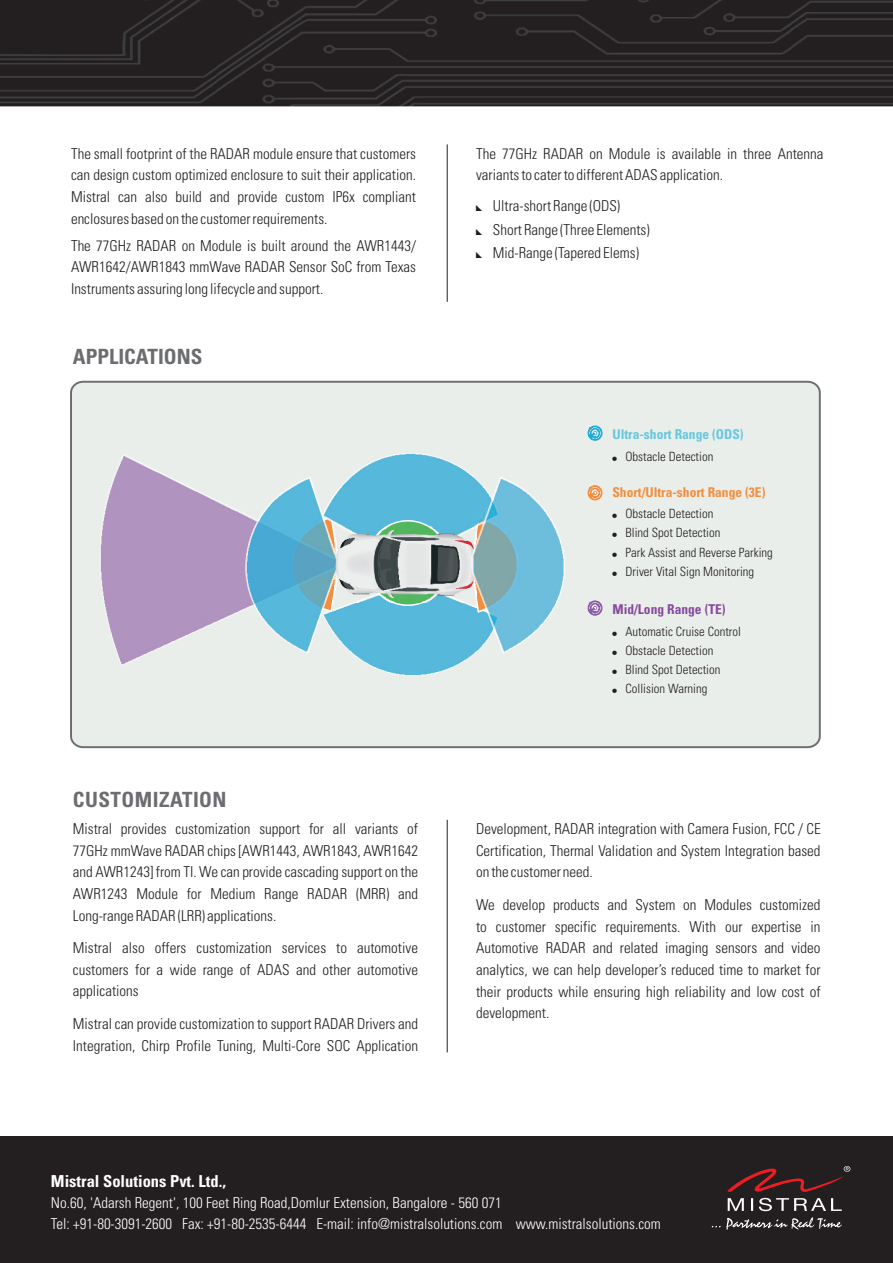
<style>
.page{position:relative;width:893px;height:1263px;background:#fff}
.page>*{position:absolute;margin:0;border:0;box-sizing:border-box;transform-origin:0 0}
.t1{font:700 condensed 21px "Univers 67";letter-spacing:.02em;color:#6c6d70}
.t2{font:700 condensed 21px "Univers 67";color:#6c6d70}
.t3{font:700 condensed 16.5px "Univers 67";color:#fff}
.t4{font:300 condensed 15px/21.6px "Univers 47";color:#231f20;text-align:justify}
.t5{font:300 condensed 15px/20.7px "Univers 47";color:#fff}
.t6{font:700 condensed 13.5px "Univers 67";color:#f28e3d}
.t7{font:700 condensed 13.5px "Univers 67";color:#64c7df}
.t8{font:700 condensed 13.5px "Univers 67";color:#874a9d}
.t9{font:300 condensed 12.75px/19.2px "Univers 47";color:#231f20}
</style>
<div class="page">
<div style="left:0;top:1137px;width:893px;height:126px;background:#231f20"></div>
<img style="left:0;top:0;width:893px;height:106px">
<svg style="left:727px;top:1166px;width:123px;height:26px"></svg>
<svg style="left:712px;top:1217px;width:130px;height:13px"></svg>
<svg style="left:728px;top:1198px;width:114px;height:13px"></svg>
<div style="left:70px;top:381px;width:751px;height:367px;background:#eaeeea;border:2px solid #6c6d70;border-radius:12px"></div>
<hr style="left:447px;top:820px;width:1px;height:232px;background:#231f20">
<hr style="left:447px;top:144px;width:1px;height:158px;background:#231f20">
<img style="left:338px;top:603px;width:135px;height:73px">
<img style="left:338px;top:453px;width:135px;height:73px">
<img style="left:100px;top:455px;width:145px;height:210px">
<img style="left:245px;top:477px;width:93px;height:176px">
<svg style="left:366px;top:520px;width:84px;height:86px"></svg>
<img style="left:334px;top:526px;width:137px;height:77px">
<img style="left:471px;top:476px;width:94px;height:178px">
<svg style="left:588px;top:426px;width:14px;height:15px"></svg>
<svg style="left:588px;top:601px;width:14px;height:14px"></svg>
<svg style="left:588px;top:485px;width:14px;height:15px"></svg>
<p class="t4" style="left:71px;top:144px;width:347px">The small footprint of the RADAR module ensure that customers can design custom optimized enclosure to suit their application.<br>Mistral can also build and provide custom IP6x compliant enclosures based on the customer requirements.</p>
<p class="t4" style="left:71px;top:236px;width:347px">The 77GHz RADAR on Module is built around the AWR1443/ AWR1642/AWR1843 mmWave RADAR Sensor SoC from Texas Instruments assuring long lifecycle and support.</p>
<h1 class="t2" style="left:73px;top:348px;width:131px">APPLICATIONS</h1>
<h1 class="t1" style="left:73px;top:791px;width:155px">CUSTOMIZATION</h1>
<p class="t4" style="left:73px;top:819px;width:347px">Mistral provides customization support for all variants of 77GHz mmWave RADAR chips [AWR1443, AWR1843, AWR1642 and AWR1243] from TI. We can provide cascading support on the AWR1243 Module for Medium Range RADAR (MRR) and Long-range RADAR (LRR) applications.</p>
<p class="t4" style="left:73px;top:938px;width:347px">Mistral also offers customization services to automotive customers for a wide range of ADAS and other automotive applications</p>
<p class="t4" style="left:73px;top:1014px;width:347px">Mistral can provide customization to support RADAR Drivers and<br>Integration, Chirp Profile Tuning, Multi-Core SOC Application</p>
<p class="t4" style="left:476px;top:144px;width:349px">The 77GHz RADAR on Module is available in three Antenna variants to cater to different ADAS application.</p>
<p class="t4" style="left:493px;top:196px;width:158px;line-height:23.4px;text-align:left">Ultra-short Range (ODS)<br>Short Range (Three Elements)<br>Mid-Range (Tapered Elems)</p>
<p class="t7" style="left:612px;top:429px;width:133px">Ultra-short Range (ODS)</p>
<p class="t9" style="left:625px;top:448px;width:89px">Obstacle Detection</p>
<p class="t6" style="left:612px;top:486px;width:154px">Short/Ultra-short Range (3E)</p>
<p class="t9" style="left:625px;top:505px;width:149px">Obstacle Detection<br>Blind Spot Detection<br>Park Assist and Reverse Parking<br>Driver Vital Sign Monitoring</p>
<p class="t8" style="left:612px;top:604px;width:115px">Mid/Long Range (TE)</p>
<p class="t9" style="left:625px;top:623px;width:117px">Automatic Cruise Control<br>Obstacle Detection<br>Blind Spot Detection<br>Collision Warning</p>
<p class="t4" style="left:476px;top:819px;width:346px">Development, RADAR integration with Camera Fusion, FCC / CE Certification, Thermal Validation and System Integration based on the customer need.</p>
<p class="t4" style="left:476px;top:895px;width:346px">We develop products and System on Modules customized to customer specific requirements. With our expertise in Automotive RADAR and related imaging sensors and video analytics, we can help developer’s reduced time to market for their products while ensuring high reliability and low cost of development.</p>
<p class="t3" style="left:51px;top:1175px;width:177px">Mistral Solutions Pvt. Ltd.,</p>
<p class="t5" style="left:51px;top:1194px;width:611px">No.60, 'Adarsh Regent', 100 Feet Ring Road,Domlur Extension, Bangalore - 560 071<br>Tel: +91-80-3091-2600 Fax: +91-80-2535-6444 E-mail: info@mistralsolutions.com www.mistralsolutions.com</p>
</div>
